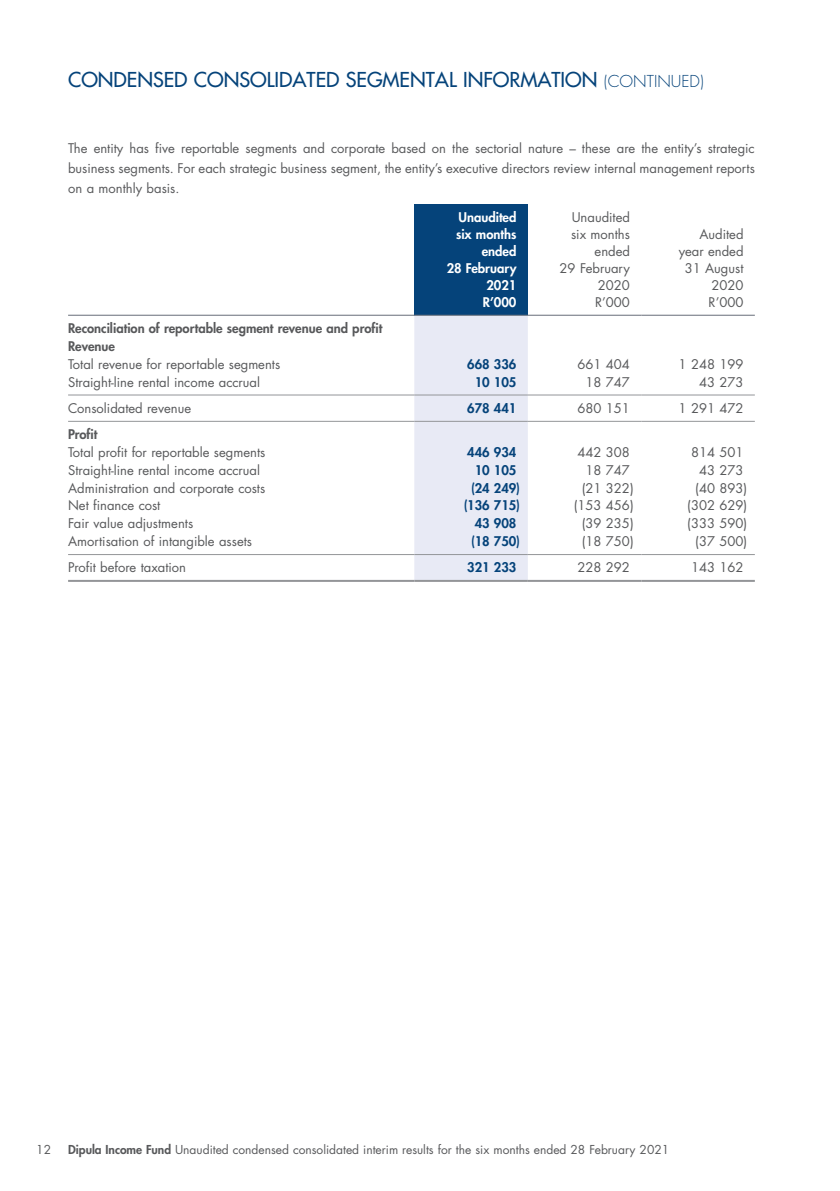
<style>
.page{position:relative;width:840px;height:1191px;background:#fff}
.page>*{position:absolute;margin:0;border:0;box-sizing:border-box;transform-origin:0 0}
.t1{font:500 20px "Futura LT Pro";color:#05437a}
.t2{font:13px/17px "Futura LT Pro";color:#58595b;text-align:right}
.t3{font:800 13px/17.8px "Futura LT Pro";color:#58595b}
.t4{font:800 13px "Futura LT Pro";color:#05437a}
.t5{font:800 13px/17px "Futura LT Pro";color:#fff;text-align:right}
.t6{font:12px "Futura LT Pro";color:#58595b}
.s1{font-weight:300;font-size:16px}
.s2{font-weight:800}
</style>
<div class="page">
<div style="left:414px;top:204px;width:113px;height:111px;background:#05437a"></div>
<div style="left:414px;top:316px;width:113px;height:264px;background:#e8eaf5"></div>
<hr style="left:68px;top:315px;width:346px;height:1px;background:#676d78">
<hr style="left:414px;top:315px;width:113px;height:1px;background:#676d78">
<hr style="left:527px;top:315px;width:114px;height:1px;background:#676d78">
<hr style="left:641px;top:315px;width:113px;height:1px;background:#676d78">
<hr style="left:68px;top:394px;width:346px;height:1px;background:#939598">
<hr style="left:414px;top:394px;width:113px;height:1px;background:#939598">
<hr style="left:527px;top:394px;width:114px;height:1px;background:#939598">
<hr style="left:641px;top:394px;width:113px;height:1px;background:#939598">
<hr style="left:68px;top:421px;width:346px;height:1px;background:#939598">
<hr style="left:414px;top:421px;width:113px;height:1px;background:#939598">
<hr style="left:527px;top:421px;width:114px;height:1px;background:#939598">
<hr style="left:641px;top:421px;width:113px;height:1px;background:#939598">
<hr style="left:68px;top:554px;width:346px;height:1px;background:#939598">
<hr style="left:414px;top:554px;width:113px;height:1px;background:#939598">
<hr style="left:527px;top:554px;width:114px;height:1px;background:#939598">
<hr style="left:641px;top:554px;width:113px;height:1px;background:#939598">
<hr style="left:68px;top:580px;width:346px;height:2px;background:#939598">
<hr style="left:414px;top:580px;width:113px;height:2px;background:#939598">
<hr style="left:527px;top:580px;width:114px;height:2px;background:#939598">
<hr style="left:641px;top:580px;width:113px;height:2px;background:#939598">
<h1 class="t1" style="left:68px;top:64px;width:637px">CONDENSED CONSOLIDATED SEGMENTAL INFORMATION <span class="s1">(CONTINUED)</span></h1>
<p class="t2" style="left:68px;top:138px;width:687px;line-height:20px;text-align:justify">The entity has five reportable segments and corporate based on the sectorial nature – these are the entity’s strategic business segments. For each strategic business segment, the entity’s executive directors review internal management reports on a monthly basis.</p>
<p class="t5" style="left:446px;top:208px;width:71px">Unaudited six months ended<br>28 February<br>2021<br>R’000</p>
<p class="t2" style="left:559px;top:208px;width:72px">Unaudited six months ended<br>29 February<br>2020<br>R’000</p>
<p class="t2" style="left:678px;top:225px;width:66px">Audited year ended<br>31 August<br>2020<br>R’000</p>
<p class="t3" style="left:68px;top:319px;width:315px">Reconciliation of reportable segment revenue and profit<br>Revenue</p>
<p class="t2" style="left:68px;top:355px;width:213px">Total revenue for reportable segments</p>
<p class="t4" style="left:467px;top:354px;width:51px">668 336</p>
<p class="t2" style="left:577px;top:355px;width:54px">661 404</p>
<p class="t2" style="left:678px;top:355px;width:66px">1 248 199</p>
<p class="t2" style="left:68px;top:373px;width:193px">Straight-line rental income accrual</p>
<p class="t4" style="left:474px;top:372px;width:43px">10 105</p>
<p class="t2" style="left:585px;top:373px;width:46px">18 747</p>
<p class="t2" style="left:698px;top:373px;width:46px">43 273</p>
<p class="t2" style="left:68px;top:399px;width:124px">Consolidated revenue</p>
<p class="t4" style="left:467px;top:398px;width:51px">678 441</p>
<p class="t2" style="left:577px;top:399px;width:54px">680 151</p>
<p class="t2" style="left:678px;top:399px;width:66px">1 291 472</p>
<p class="t3" style="left:68px;top:425px;width:31px">Profit</p>
<p class="t2" style="left:68px;top:443px;width:199px">Total profit for reportable segments</p>
<p class="t4" style="left:467px;top:442px;width:51px">446 934</p>
<p class="t2" style="left:577px;top:443px;width:54px">442 308</p>
<p class="t2" style="left:690px;top:443px;width:54px">814 501</p>
<p class="t2" style="left:68px;top:461px;width:193px">Straight-line rental income accrual</p>
<p class="t4" style="left:474px;top:460px;width:43px">10 105</p>
<p class="t2" style="left:585px;top:461px;width:46px">18 747</p>
<p class="t2" style="left:698px;top:461px;width:46px">43 273</p>
<p class="t2" style="left:68px;top:479px;width:198px">Administration and corporate costs</p>
<p class="t4" style="left:471px;top:478px;width:50px">(24 249)</p>
<p class="t2" style="left:581px;top:479px;width:53px">(21 322)</p>
<p class="t2" style="left:695px;top:479px;width:53px">(40 893)</p>
<p class="t2" style="left:68px;top:497px;width:94px">Net finance cost</p>
<p class="t4" style="left:463px;top:496px;width:58px">(136 715)</p>
<p class="t2" style="left:573px;top:497px;width:61px">(153 456)</p>
<p class="t2" style="left:686px;top:497px;width:61px">(302 629)</p>
<p class="t2" style="left:68px;top:515px;width:126px">Fair value adjustments</p>
<p class="t4" style="left:474px;top:513px;width:43px">43 908</p>
<p class="t2" style="left:581px;top:515px;width:53px">(39 235)</p>
<p class="t2" style="left:686px;top:515px;width:61px">(333 590)</p>
<p class="t2" style="left:68px;top:532px;width:185px">Amortisation of intangible assets</p>
<p class="t4" style="left:471px;top:531px;width:50px">(18 750)</p>
<p class="t2" style="left:581px;top:532px;width:53px">(18 750)</p>
<p class="t2" style="left:695px;top:532px;width:53px">(37 500)</p>
<p class="t2" style="left:68px;top:559px;width:119px">Profit before taxation</p>
<p class="t4" style="left:467px;top:558px;width:51px">321 233</p>
<p class="t2" style="left:577px;top:559px;width:54px">228 292</p>
<p class="t2" style="left:690px;top:559px;width:54px">143 162</p>
<p class="t6" style="left:36px;top:1141px;width:16px">12</p>
<p class="t6" style="left:68px;top:1141px;width:602px"><span class="s2">Dipula Income Fund</span> Unaudited condensed consolidated interim results for the six months ended 28 February 2021</p>
</div>
